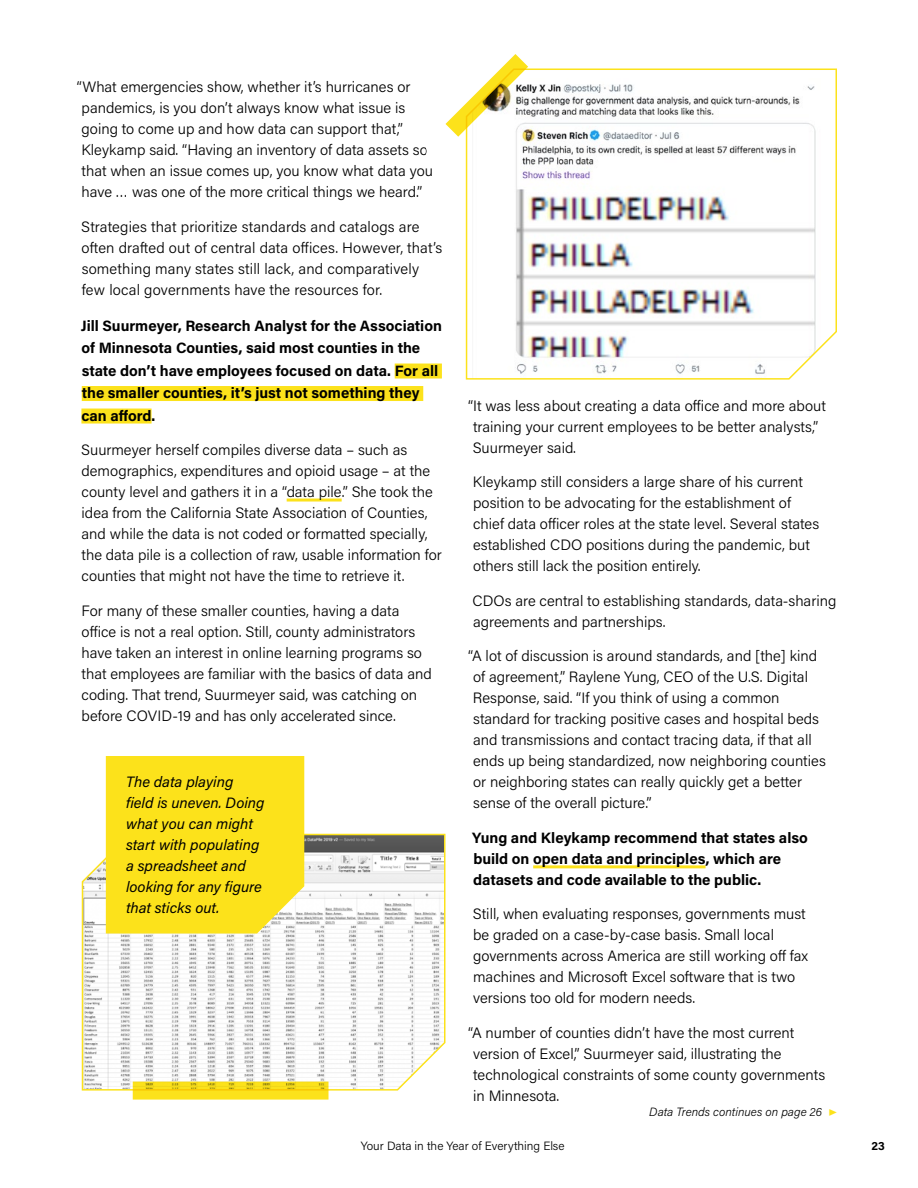
<style>
.page{position:relative;width:918px;height:1188px;background:#fff}
.page>*{position:absolute;margin:0;border:0;box-sizing:border-box;transform-origin:0 0}
.t1{font:300 15px/21px "Acumin Pro";color:#000}
.t2{font:700 15px/22.5px "Acumin Pro";color:#000}
.t3{font:italic 15px/21px "Acumin Pro";color:#000}
.t4{font:300 12px "Acumin Pro";color:#000}
.t5{font:italic 300 12px "Acumin Pro";color:#000}
.t6{font:700 12px "Acumin Pro";color:#000}
.s1{color:#fce21b}
</style>
<div class="page">
<div style="left:395px;top:364px;width:47px;height:15px;background:#fce21b"></div>
<div style="left:82px;top:386px;width:341px;height:15px;background:#fce21b"></div>
<div style="left:81px;top:409px;width:71px;height:15px;background:#fce21b"></div>
<hr style="left:287px;top:499px;width:55px;height:3px;background:#fce21b">
<hr style="left:533px;top:865px;width:173px;height:3px;background:#fce21b">
<svg style="left:81px;top:832px;width:365px;height:259px"></svg>
<svg style="left:465px;top:68px;width:372px;height:312px"></svg>
<div style="left:106px;top:756px;width:198px;height:178px;background:#fce21b"></div>
<svg style="left:133px;top:1082px;width:195px;height:18px;background:#f6db1d"></svg>
<svg style="left:445px;top:54px;width:97px;height:84px"></svg>
<p class="t1" style="left:81px;top:76px;width:353px;text-indent:-5px">“What emergencies show, whether it’s hurricanes or pandemics, is you don’t always know what issue is going to come up and how data can support that,” Kleykamp said. “Having an inventory of data assets so that when an issue comes up, you know what data you have … was one of the more critical things we heard.”</p>
<p class="t1" style="left:81px;top:215px;width:363px">Strategies that prioritize standards and catalogs are often drafted out of central data offices. However, that’s something many states still lack, and comparatively few local governments have the resources for.</p>
<p class="t2" style="left:81px;top:313px;width:363px">Jill Suurmeyer, Research Analyst for the Association of Minnesota Counties, said most counties in the state don’t have employees focused on data. For all the smaller counties, it’s just not something they can afford.</p>
<p class="t1" style="left:81px;top:439px;width:362px">Suurmeyer herself compiles diverse data – such as demographics, expenditures and opioid usage – at the county level and gathers it in a “data pile.” She took the idea from the California State Association of Counties, and while the data is not coded or formatted specially, the data pile is a collection of raw, usable information for counties that might not have the time to retrieve it.</p>
<p class="t1" style="left:81px;top:599px;width:352px">For many of these smaller counties, having a data office is not a real option. Still, county administrators have taken an interest in online learning programs so that employees are familiar with the basics of data and coding. That trend, Suurmeyer said, was catching on before COVID-19 and has only accelerated since.</p>
<p class="t3" style="left:126px;top:771px;width:140px">The data playing field is uneven. Doing what you can might start with populating a spreadsheet and looking for any figure that sticks out.</p>
<p class="t1" style="left:473px;top:395px;width:355px;text-indent:-5px">“It was less about creating a data office and more about training your current employees to be better analysts,”<br>Suurmeyer said.</p>
<p class="t1" style="left:473px;top:471px;width:348px">Kleykamp still considers a large share of his current position to be advocating for the establishment of chief data officer roles at the state level. Several states established CDO positions during the pandemic, but others still lack the position entirely.</p>
<p class="t1" style="left:473px;top:590px;width:365px">CDOs are central to establishing standards, data-sharing agreements and partnerships.</p>
<p class="t1" style="left:473px;top:645px;width:355px;text-indent:-5px">“A lot of discussion is around standards, and [the] kind of agreement,” Raylene Yung, CEO of the U.S. Digital Response, said. “If you think of using a common standard for tracking positive cases and hospital beds and transmissions and contact tracing data, if that all ends up being standardized, now neighboring counties or neighboring states can really quickly get a better sense of the overall picture.”</p>
<p class="t2" style="left:472px;top:826px;width:337px;line-height:21px">Yung and Kleykamp recommend that states also build on open data and principles, which are datasets and code available to the public.</p>
<p class="t1" style="left:473px;top:903px;width:337px">Still, when evaluating responses, governments must be graded on a case-by-case basis. Small local governments across America are still working off fax machines and Microsoft Excel software that is two versions too old for modern needs.</p>
<p class="t1" style="left:473px;top:1022px;width:354px;text-indent:-5px">“A number of counties didn’t have the most current version of Excel,” Suurmeyer said, illustrating the technological constraints of some county governments in Minnesota.</p>
<p class="t5" style="left:649px;top:1103px;width:189px">Data Trends continues on page 26 <span class="s1">▶</span></p>
<p class="t4" style="left:361px;top:1138px;width:205px">Your Data in the Year of Everything Else</p>
<p class="t6" style="left:872px;top:1138px;width:15px">23</p>
</div>
